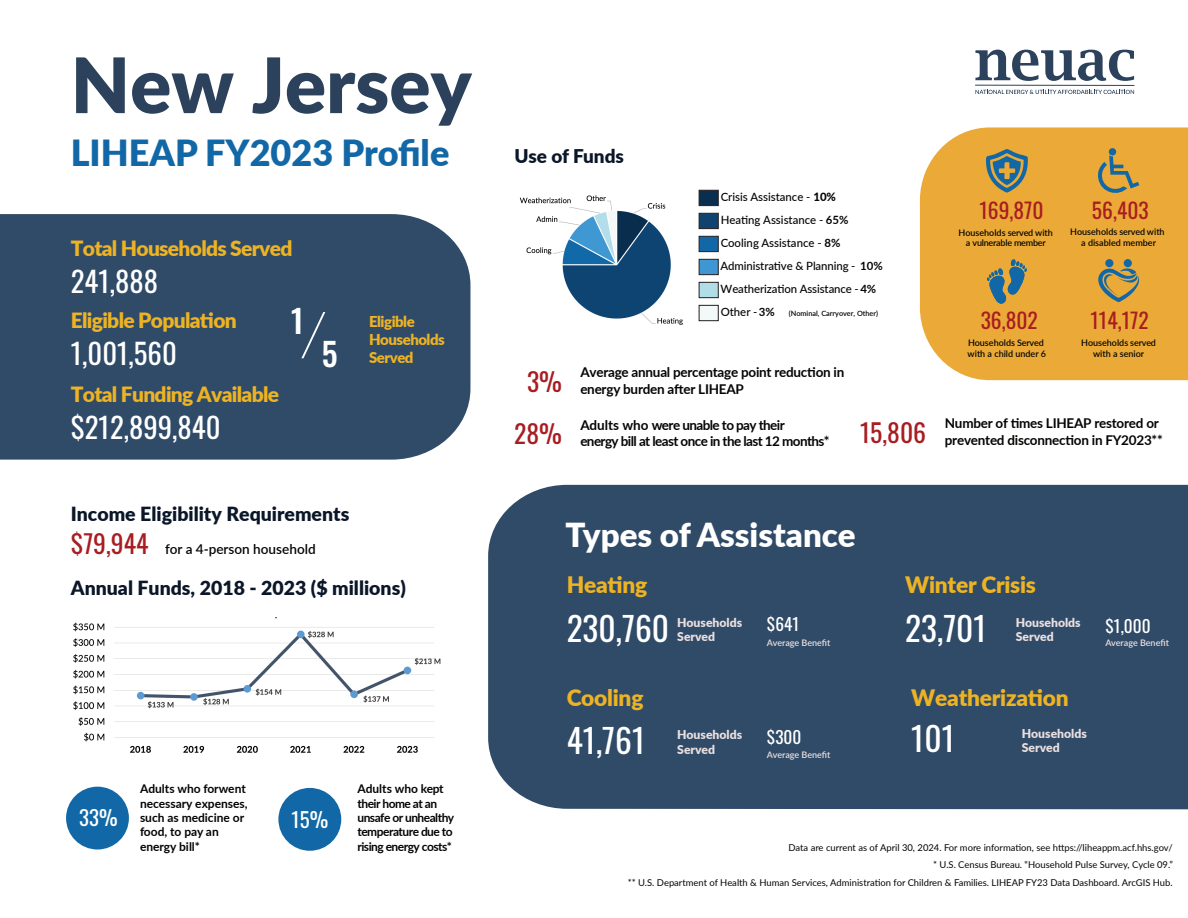
<style>
.page{position:relative;width:1188px;height:918px;background:#fff}
.page>*{position:absolute;margin:0;border:0;box-sizing:border-box;transform-origin:0 0}
.t1{font:900 76.5px "Lato";color:#2b415c}
.t2{font:900 36px "Lato";color:#1268a6}
.t3{font:33.45px "Oswald";color:#fff}
.t4{font:900 33.15px "Lato";color:#fff}
.t5{font:500 32.25px "Oswald";color:#fff}
.t6{font:28.65px "Oswald";color:#fff}
.t7{font:25.65px "Oswald";color:#a81d21}
.t8{font:900 22.65px "Lato";letter-spacing:-.01em;color:#edb323}
.t9{font:21.45px "Oswald";color:#a81d21}
.t10{font:900 21px "Lato";letter-spacing:-.035em;color:#edb323}
.t11{font:20.85px "Oswald";color:#fff}
.t12{font:900 19.5px "Lato";color:#0b1729}
.t13{font:900 18.9px "Lato";color:#0b1729}
.t14{font:17.25px "Oswald";color:#fff}
.t15{font:900 15px/18px "Lato";letter-spacing:-.035em;color:#edb323}
.t16{font:700 13.5px/16.2px "Lato";letter-spacing:-.02em;color:#040503}
.t17{font:700 13.5px/16.2px "Lato";letter-spacing:-.045em;color:#040503}
.t18{font:600 13.5px "Lato";color:#040503}
.t19{font:900 12.15px "Lato";color:#eadfdf}
.t20{font:700 12px/14.4px "Lato";letter-spacing:-.045em;color:#040503}
.t21{font:700 12px/14.4px "Lato";letter-spacing:-.015em;color:#040503}
.t22{font:500 11.4px/23px "Lato";color:#040503}
.t23{font:9.45px/17.5px "Lato";color:#040503;text-align:right}
.t24{font:600 9px/10.8px "Lato";color:#040503;text-align:center}
.t25{font:600 9px "Lato";letter-spacing:-.005em;color:#eadfdf}
.t26{font:600 9px/10.8px "Lato";letter-spacing:-.02em;color:#040503;text-align:center}
.t27{font:600 7.35px "Lato";color:#000}
.s1{font-family:"Oswald";font-weight:400;font-size:25.65px;color:#a81d21}
.s2{font-weight:800}
.s3{font-weight:700}
</style>
<div class="page">
<div style="left:488px;top:485px;width:700px;height:324px;background:#304b68"></div>
<div style="left:66px;top:787px;width:63px;height:63px;background:#1268a6;border-radius:50%"></div>
<div style="left:920px;top:127px;width:268px;height:253px;background:#ebaa37"></div>
<div style="left:0;top:214px;width:470px;height:246px;background:#304b68"></div>
<div style="left:278px;top:788px;width:63px;height:63px;background:#1268a6;border-radius:50%"></div>
<svg style="left:1097px;top:155px;width:42px;height:39px;background:#b29853"></svg>
<div style="left:1109px;top:148px;width:7px;height:8px;background:#1268a6;border-radius:50%"></div>
<svg style="left:986px;top:149px;width:42px;height:44px;background:#7f896d"></svg>
<svg style="left:986px;top:259px;width:41px;height:47px;background:#918e64"></svg>
<svg style="left:1097px;top:268px;width:42px;height:34px"></svg>
<div style="left:1105px;top:259px;width:8px;height:8px;background:#1268a6;border-radius:50%"></div>
<div style="left:1124px;top:259px;width:8px;height:8px;background:#1268a6;border-radius:50%"></div>
<div style="left:699px;top:305px;width:19px;height:16px;background:#f3f8f9;border:1px solid #231f20"></div>
<div style="left:699px;top:282px;width:19px;height:16px;background:#b1dde6;border:1px solid #231f20"></div>
<div style="left:699px;top:259px;width:19px;height:16px;background:#3e97d2;border:1px solid #231f20"></div>
<div style="left:699px;top:236px;width:19px;height:16px;background:#1268a6;border:1px solid #231f20"></div>
<div style="left:699px;top:213px;width:19px;height:16px;background:#104370;border:1px solid #231f20"></div>
<div style="left:699px;top:190px;width:19px;height:16px;background:#0a2e4d;border:1px solid #231f20"></div>
<svg style="left:975px;top:50px;width:159px;height:31px"></svg>
<svg style="left:975px;top:90px;width:159px;height:4px"></svg>
<hr style="left:975px;top:85px;width:159px;height:1px;background:#2c425c">
<svg style="left:301px;top:312px;width:24px;height:46px"></svg>
<img style="left:73px;top:618px;width:368px;height:135px">
<img style="left:519px;top:195px;width:164px;height:130px">
<h1 class="t1" style="left:71px;top:28px;width:403px">New Jersey</h1>
<h2 class="t2" style="left:71px;top:126px;width:380px">LIHEAP FY2023 Profile</h2>
<h3 class="t13" style="left:515px;top:142px;width:111px">Use of Funds</h3>
<h3 class="t10" style="left:71px;top:233px;width:223px">Total Households Served</h3>
<h3 class="t6" style="left:71px;top:256px;width:89px">241,888</h3>
<h3 class="t10" style="left:71px;top:305px;width:167px">Eligible Population</h3>
<h3 class="t6" style="left:71px;top:328px;width:108px">1,001,560</h3>
<h3 class="t10" style="left:71px;top:379px;width:210px">Total Funding Available</h3>
<h3 class="t6" style="left:71px;top:402px;width:151px">$212,899,840</h3>
<h3 class="t5" style="left:291px;top:304px;width:14px">1</h3>
<h3 class="t5" style="left:322px;top:337px;width:17px">5</h3>
<h3 class="t15" style="left:369px;top:312px;width:77px">Eligible<br>Households<br>Served</h3>
<h3 class="t12" style="left:71px;top:499px;width:280px">Income Eligibility Requirements</h3>
<h3 class="t18" style="left:71px;top:540px;width:246px"><span class="s1">$79,944</span> for a 4-person household</h3>
<h3 class="t12" style="left:71px;top:574px;width:336px">Annual Funds, 2018 - 2023 ($ millions)</h3>
<p class="t21" style="left:140px;top:781px;width:109px">Adults who forwent necessary expenses, such as medicine or food, to pay an energy bill*</p>
<p class="t20" style="left:357px;top:781px;width:98px">Adults who kept their home at an unsafe or unhealthy temperature due to rising energy costs*</p>
<h3 class="t11" style="left:79px;top:799px;width:40px">33%</h3>
<h3 class="t11" style="left:292px;top:801px;width:38px">15%</h3>
<h3 class="t7" style="left:527px;top:359px;width:37px">3%</h3>
<h3 class="t7" style="left:514px;top:411px;width:49px">28%</h3>
<p class="t22" style="left:721px;top:185px;width:164px">Crisis Assistance - <span class="s2">10%<br></span>Heating Assistance - <span class="s3">65%<br></span>Cooling Assistance - <span class="s3">8%<br></span>Administrative &amp; Planning - <span class="s3">10%<br></span>Weatherization Assistance -<span class="s3">4%<br></span>Other -<span class="s3">3%</span></p>
<p class="t27" style="left:789px;top:308px;width:91px">(Nominal, Carryover, Other)</p>
<h3 class="t16" style="left:580px;top:364px;width:266px">Average annual percentage point reduction in energy burden after LIHEAP</h3>
<h3 class="t9" style="left:979px;top:191px;width:66px">169,870</h3>
<h3 class="t9" style="left:1092px;top:191px;width:58px">56,403</h3>
<p class="t26" style="left:959px;top:227px;width:96px">Households served with a vulnerable member</p>
<p class="t24" style="left:1070px;top:226px;width:96px">Households served with a disabled member</p>
<h3 class="t9" style="left:981px;top:302px;width:59px">36,802</h3>
<h3 class="t9" style="left:1090px;top:301px;width:60px">114,172</h3>
<p class="t24" style="left:968px;top:337px;width:80px;text-align:left">Households Served with a child under 6</p>
<p class="t24" style="left:1081px;top:337px;width:76px">Households served with a senior</p>
<h3 class="t17" style="left:580px;top:416px;width:251px">Adults who were unable to pay their<br>energy bill at least once in the last 12 months*</h3>
<h3 class="t16" style="left:860px;top:415px;width:304px;text-align:right">Number of times LIHEAP restored or<br><span class="s1">15,806</span> prevented disconnection in FY2023**</h3>
<h3 class="t4" style="left:565px;top:510px;width:292px">Types of Assistance</h3>
<h3 class="t8" style="left:567px;top:568px;width:82px">Heating</h3>
<h3 class="t8" style="left:905px;top:568px;width:132px">Winter Crisis</h3>
<h3 class="t3" style="left:567px;top:598px;width:104px">230,760</h3>
<p class="t19" style="left:677px;top:613px;width:66px">Households</p>
<p class="t19" style="left:677px;top:628px;width:39px">Served</p>
<h3 class="t14" style="left:767px;top:609px;width:34px">$641</h3>
<p class="t25" style="left:767px;top:637px;width:65px">Average Benefit</p>
<h3 class="t3" style="left:905px;top:598px;width:83px">23,701</h3>
<p class="t19" style="left:1016px;top:613px;width:66px">Households</p>
<p class="t19" style="left:1016px;top:628px;width:39px">Served</p>
<h3 class="t14" style="left:1105px;top:611px;width:47px">$1,000</h3>
<p class="t25" style="left:1105px;top:637px;width:65px">Average Benefit</p>
<h3 class="t8" style="left:567px;top:680px;width:78px">Cooling</h3>
<h3 class="t8" style="left:911px;top:680px;width:159px">Weatherization</h3>
<h3 class="t3" style="left:567px;top:711px;width:80px">41,761</h3>
<p class="t19" style="left:677px;top:726px;width:66px">Households</p>
<p class="t19" style="left:677px;top:740px;width:39px">Served</p>
<h3 class="t14" style="left:767px;top:721px;width:36px">$300</h3>
<p class="t25" style="left:767px;top:749px;width:65px">Average Benefit</p>
<h3 class="t3" style="left:911px;top:709px;width:45px">101</h3>
<p class="t19" style="left:1022px;top:724px;width:66px">Households</p>
<p class="t19" style="left:1022px;top:739px;width:39px">Served</p>
<p class="t23" style="left:628px;top:838px;width:546px">Data are current as of April 30, 2024. For more information, see https://liheappm.acf.hhs.gov/<br>* U.S. Census Bureau. “Household Pulse Survey, Cycle 09.”<br>** U.S. Department of Health &amp; Human Services, Administration for Children &amp; Families. LIHEAP FY23 Data Dashboard. ArcGIS Hub.</p>
</div>
